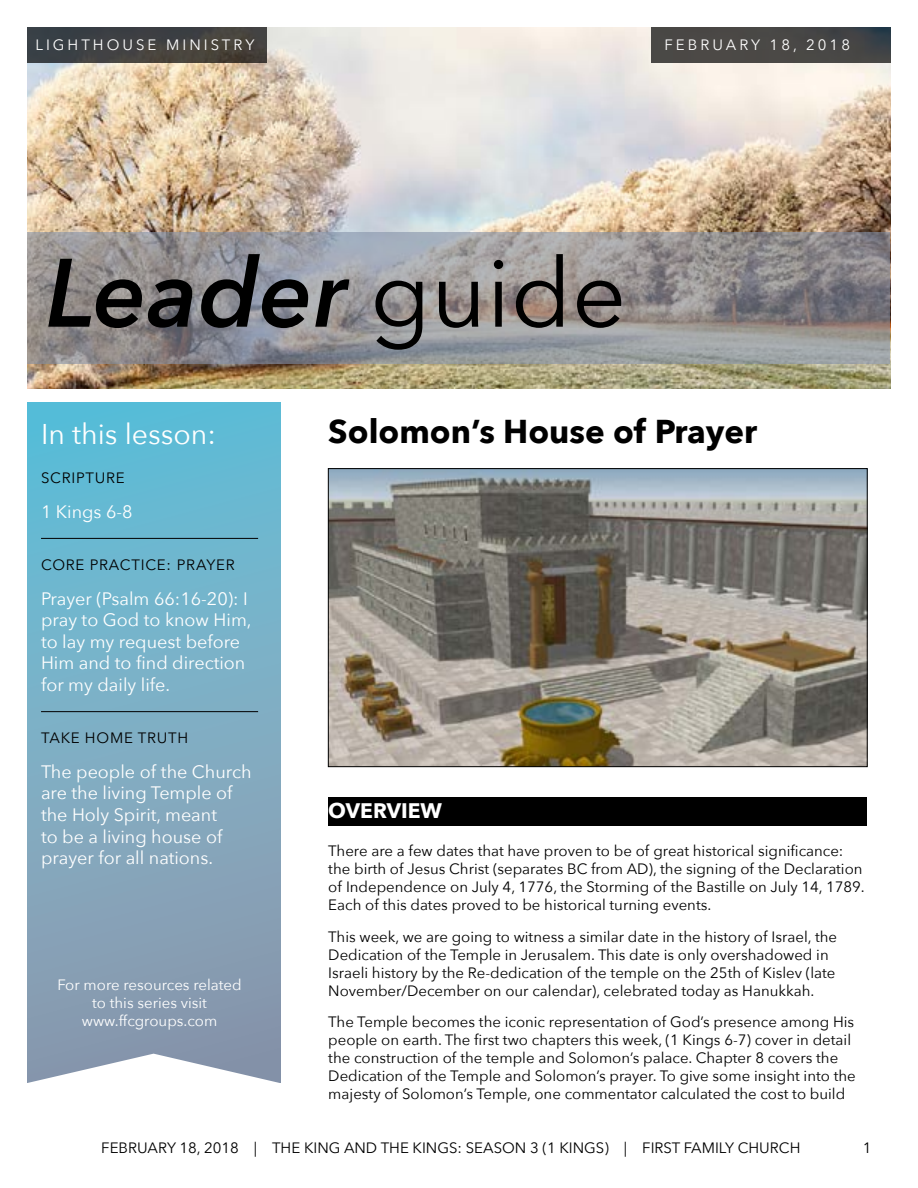
<style>
.page{position:relative;width:918px;height:1188px;background:#fff}
.page>*{position:absolute;margin:0;border:0;box-sizing:border-box;transform-origin:0 0}
.t1{font:italic 600 96px "Avenir Next";color:#000}
.t2{font:700 33px "Avenir Next";color:#000}
.t3{font:28.5px "Avenir Next";color:#fff}
.t4{font:700 21px "Avenir Next";color:#fff}
.t5{font:18px/21.6px "Avenir Next";color:#fff}
.t6{font:15px/18px "Avenir Next";color:#000}
.t7{font:15px/18px "Avenir Next";color:#fff;text-align:center}
.t8{font:15px "Avenir Next";letter-spacing:.05em;color:#000}
.t9{font:15px "Avenir Next";letter-spacing:.2em;color:#fff}
.s1{font-weight:400;font-style:normal}
</style>
<div class="page">
<img style="left:27px;top:27px;width:864px;height:361px">
<div style="left:27px;top:27px;width:239px;height:36px;background:linear-gradient(to right,#394047,#49423a)"></div>
<div style="left:651px;top:27px;width:239px;height:36px;background:linear-gradient(to right,#4e4a46,#414445)"></div>
<div style="left:27px;top:403px;width:254px;height:679px;background:linear-gradient(to bottom,#62c0d9,#9397ab)"></div>
<svg style="left:27px;top:1054px;width:253px;height:29px"></svg>
<svg style="left:28px;top:232px;width:862px;height:132px;background:#959395"></svg>
<img style="left:330px;top:470px;width:536px;height:295px">
<div style="left:328px;top:468px;width:540px;height:299px;border:1px solid #000"></div>
<div style="left:328px;top:797px;width:539px;height:29px;background:#000"></div>
<hr style="left:41px;top:538px;width:217px;height:1px;background:#000">
<hr style="left:41px;top:711px;width:217px;height:1px;background:#000">
<p class="t9" style="left:35px;top:33px;width:221px">LIGHTHOUSE MINISTRY</p>
<p class="t9" style="left:665px;top:33px;width:187px">FEBRUARY 18, 2018</p>
<h1 class="t1" style="left:46px;top:211px;width:582px">Leader <span class="s1">guide</span></h1>
<h3 class="t3" style="left:41px;top:410px;width:176px">In this lesson:</h3>
<p class="t8" style="left:41px;top:465px;width:85px">SCRIPTURE</p>
<p class="t5" style="left:41px;top:500px;width:93px">1 Kings 6-8</p>
<p class="t8" style="left:41px;top:552px;width:195px">CORE PRACTICE: PRAYER</p>
<p class="t5" style="left:41px;top:587px;width:212px">Prayer (Psalm 66:16-20): I pray to God to know Him, to lay my request before<br>Him and to find direction for my daily life.</p>
<p class="t8" style="left:41px;top:725px;width:149px">TAKE HOME TRUTH</p>
<p class="t5" style="left:41px;top:760px;width:212px">The people of the Church are the living Temple of the Holy Spirit, meant<br>to be a living house of prayer for all nations.</p>
<p class="t7" style="left:58px;top:975px;width:186px">For more resources related to this series visit www.ffcgroups.com</p>
<h2 class="t2" style="left:328px;top:402px;width:430px">Solomon’s House of Prayer</h2>
<h3 class="t4" style="left:328px;top:793px;width:115px">OVERVIEW</h3>
<p class="t6" style="left:328px;top:841px;width:538px">There are a few dates that have proven to be of great historical significance: the birth of Jesus Christ (separates BC from AD), the signing of the Declaration of Independence on July 4, 1776, the Storming of the Bastille on July 14, 1789.<br>Each of this dates proved to be historical turning events.</p>
<p class="t6" style="left:328px;top:927px;width:510px">This week, we are going to witness a similar date in the history of Israel, the Dedication of the Temple in Jerusalem. This date is only overshadowed in Israeli history by the Re-dedication of the temple on the 25th of Kislev (late November/December on our calendar), celebrated today as Hanukkah.</p>
<p class="t6" style="left:328px;top:1012px;width:529px">The Temple becomes the iconic representation of God’s presence among His people on earth. The first two chapters this week, (1 Kings 6-7) cover in detail the construction of the temple and Solomon’s palace. Chapter 8 covers the Dedication of the Temple and Solomon’s prayer. To give some insight into the majesty of Solomon’s Temple, one commentator calculated the cost to build</p>
<p class="t6" style="left:101px;top:1138px;width:701px">FEBRUARY 18, 2018 | THE KING AND THE KINGS: SEASON 3 (1 KINGS) | FIRST FAMILY CHURCH</p>
<p class="t6" style="left:863px;top:1138px;width:10px">1</p>
</div>
